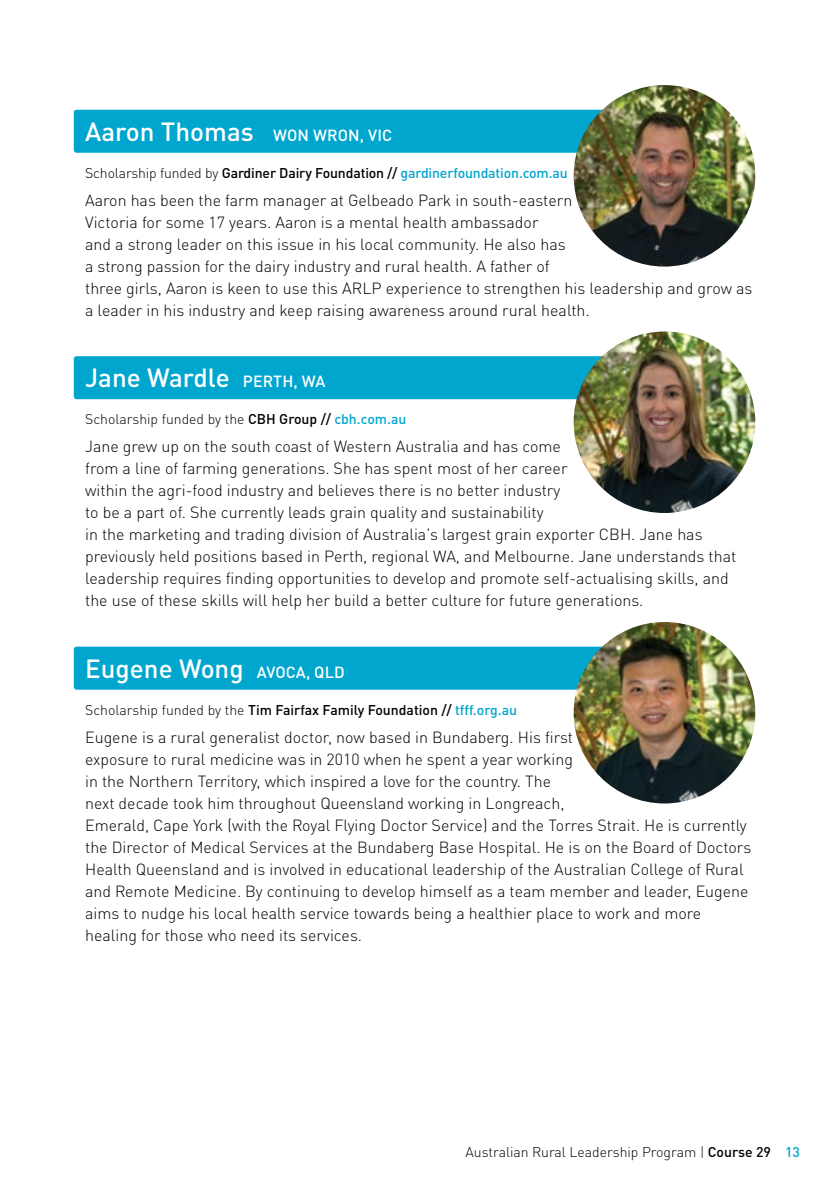
<style>
.page{position:relative;width:840px;height:1191px;background:#fff}
.page>*{position:absolute;margin:0;border:0;box-sizing:border-box;transform-origin:0 0}
.t1{font:500 26px "DIN Pro";color:#fff}
.t2{font:300 16px/22px "DIN Pro";color:#000}
.t3{font:500 14px "DIN Pro";letter-spacing:-.01em;color:#000}
.t4{font:300 14px "DIN Pro";color:#000}
.s1{font-size:16px}
.s2{font-weight:300}
.s3{color:#00a6ce}
.s4{font-weight:500}
.s5{font-weight:500;color:#00a6ce}
</style>
<div class="page">
<div style="left:74px;top:110px;width:652px;height:43px;background:#00a6ce;border-radius:3px"></div>
<div style="left:74px;top:356px;width:652px;height:43px;background:#00a6ce;border-radius:3px"></div>
<div style="left:74px;top:646px;width:652px;height:43px;background:#00a6ce;border-radius:3px"></div>
<img style="left:573px;top:85px;width:181px;height:181px;border-radius:91px">
<img style="left:573px;top:331px;width:181px;height:182px;border-radius:91px">
<img style="left:573px;top:622px;width:181px;height:181px;border-radius:91px">
<h1 class="t1" style="left:85px;top:111px;width:308px">Aaron Thomas <span class="s1">WON WRON, VIC</span></h1>
<p class="t3" style="left:85px;top:162px;width:484px"><span class="s2">Scholarship funded by</span> Gardiner Dairy Foundation // <span class="s3">gardinerfoundation.com.au</span></p>
<p class="t2" style="left:85px;top:188px;width:668px">Aaron has been the farm manager at Gelbeado Park in south-eastern<br>Victoria for some 17 years. Aaron is a mental health ambassador<br>and a strong leader on this issue in his local community. He also has<br>a strong passion for the dairy industry and rural health. A father of<br>three girls, Aaron is keen to use this ARLP experience to strengthen his leadership and grow as a leader in his industry and keep raising awareness around rural health.</p>
<h1 class="t1" style="left:85px;top:358px;width:242px">Jane Wardle <span class="s1">PERTH, WA</span></h1>
<p class="t4" style="left:85px;top:409px;width:323px">Scholarship funded by the <span class="s4">CBH Group //</span> <span class="s5">cbh.com.au</span></p>
<p class="t2" style="left:85px;top:434px;width:652px">Jane grew up on the south coast of Western Australia and has come<br>from a line of farming generations. She has spent most of her career<br>within the agri-food industry and believes there is no better industry<br>to be a part of. She currently leads grain quality and sustainability<br>in the marketing and trading division of Australia’s largest grain exporter CBH. Jane has previously held positions based in Perth, regional WA, and Melbourne. Jane understands that leadership requires finding opportunities to develop and promote self-actualising skills, and the use of these skills will help her build a better culture for future generations.</p>
<h1 class="t1" style="left:85px;top:648px;width:261px">Eugene Wong <span class="s1">AVOCA, QLD</span></h1>
<p class="t3" style="left:85px;top:699px;width:433px"><span class="s2">Scholarship funded by the</span> Tim Fairfax Family Foundation // <span class="s3">tfff.org.au</span></p>
<p class="t2" style="left:85px;top:724px;width:667px">Eugene is a rural generalist doctor, now based in Bundaberg. His first<br>exposure to rural medicine was in 2010 when he spent a year working<br>in the Northern Territory, which inspired a love for the country. The<br>next decade took him throughout Queensland working in Longreach,<br>Emerald, Cape York (with the Royal Flying Doctor Service) and the Torres Strait. He is currently the Director of Medical Services at the Bundaberg Base Hospital. He is on the Board of Doctors Health Queensland and is involved in educational leadership of the Australian College of Rural and Remote Medicine. By continuing to develop himself as a team member and leader, Eugene aims to nudge his local health service towards being a healthier place to work and more healing for those who need its services.</p>
<p class="t4" style="left:465px;top:1141px;width:336px">Australian Rural Leadership Program | <span class="s4">Course 29</span> <span class="s5">13</span></p>
</div>
